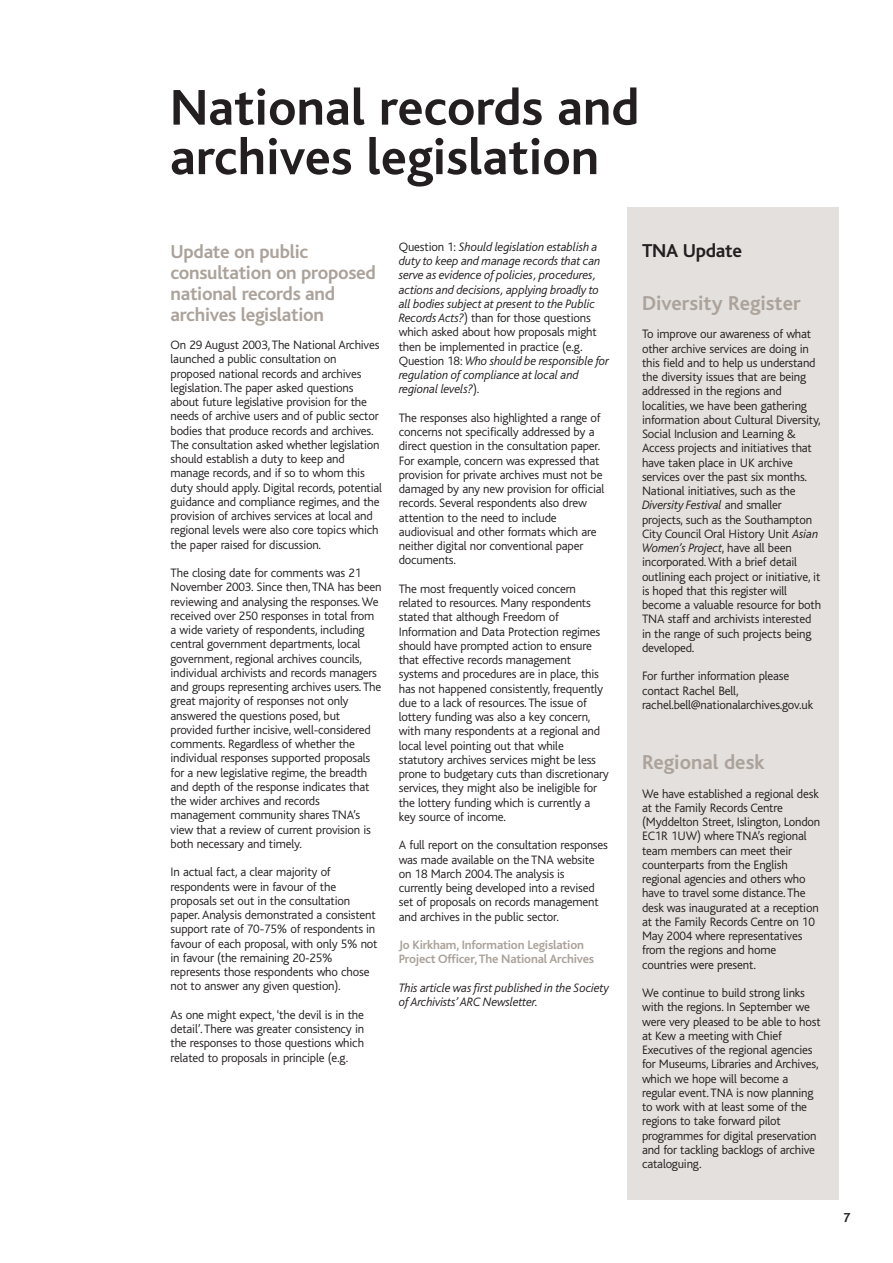
<style>
.page{position:relative;width:893px;height:1263px;background:#fff}
.page>*{position:absolute;margin:0;border:0;box-sizing:border-box;transform-origin:0 0}
.t1{font:700 52.5px/49.5px "Bliss";color:#231f20}
.t2{font:700 21px "Bliss";color:#aba39b}
.t3{font:700 19.5px/21px "Bliss";letter-spacing:-.015em;color:#aba39b}
.t4{font:700 19.5px "Bliss";letter-spacing:-.015em;color:#231f20}
.t5{font:700 13.5px "Bliss";color:#231f20}
.t6{font:300 12.75px/14.2px "Bliss";letter-spacing:-.015em;color:#231f20}
.t7{font:italic 300 12.75px/14.2px "Bliss";letter-spacing:-.015em;color:#231f20}
.t8{font:700 12.75px/14.2px "Bliss";letter-spacing:-.015em;color:#aba39b}
.s1{font-style:normal}
.s2{font-style:italic}
</style>
<div class="page">
<div style="left:627px;top:207px;width:211px;height:992px;background:#e3e0dd"></div>
<h1 class="t1" style="left:170px;top:87px;width:471px">National records and archives legislation</h1>
<h3 class="t3" style="left:170px;top:242px;width:207px">Update on public consultation on proposed national records and archives legislation</h3>
<p class="t6" style="left:170px;top:339px;width:213px">On 29 August 2003,The National Archives launched a public consultation on proposed national records and archives legislation.The paper asked questions about future legislative provision for the needs of archive users and of public sector bodies that produce records and archives.<br>The consultation asked whether legislation should establish a duty to keep and manage records, and if so to whom this duty should apply. Digital records, potential guidance and compliance regimes, and the provision of archives services at local and regional levels were also core topics which the paper raised for discussion.</p>
<p class="t6" style="left:170px;top:567px;width:212px">The closing date for comments was 21<br>November 2003. Since then,TNA has been reviewing and analysing the responses. We received over 250 responses in total from a wide variety of respondents, including central government departments, local government, regional archives councils, individual archivists and records managers and groups representing archives users.The great majority of responses not only answered the questions posed, but provided further incisive, well-considered comments. Regardless of whether the individual responses supported proposals for a new legislative regime, the breadth and depth of the response indicates that the wider archives and records management community shares TNA’s view that a review of current provision is both necessary and timely.</p>
<p class="t6" style="left:170px;top:866px;width:208px">In actual fact, a clear majority of respondents were in favour of the proposals set out in the consultation paper. Analysis demonstrated a consistent support rate of 70-75% of respondents in favour of each proposal, with only 5% not in favour (the remaining 20-25% represents those respondents who chose not to answer any given question).</p>
<p class="t6" style="left:170px;top:1009px;width:195px;text-align:justify">As one might expect, ‘the devil is in the detail’.There was greater consistency in the responses to those questions which related to proposals in principle (e.g.</p>
<p class="t7" style="left:399px;top:241px;width:212px"><span class="s1">Question 1:</span> Should legislation establish a duty to keep and manage records that can serve as evidence of policies, procedures, actions and decisions, applying broadly to all bodies subject at present to the Public Records Acts?<span class="s1">) than for those questions which asked about how proposals might then be implemented in practice (e.g.<br>Question 18:</span> Who should be responsible for regulation of compliance at local and regional levels?<span class="s1">).</span></p>
<p class="t6" style="left:399px;top:412px;width:207px">The responses also highlighted a range of concerns not specifically addressed by a direct question in the consultation paper.<br>For example, concern was expressed that provision for private archives must not be damaged by any new provision for official records. Several respondents also drew attention to the need to include audiovisual and other formats which are neither digital nor conventional paper documents.</p>
<p class="t6" style="left:399px;top:583px;width:212px">The most frequently voiced concern related to resources. Many respondents stated that although Freedom of Information and Data Protection regimes should have prompted action to ensure that effective records management systems and procedures are in place, this has not happened consistently, frequently due to a lack of resources.The issue of lottery funding was also a key concern, with many respondents at a regional and local level pointing out that while statutory archives services might be less prone to budgetary cuts than discretionary services, they might also be ineligible for the lottery funding which is currently a key source of income.</p>
<p class="t6" style="left:399px;top:839px;width:211px">A full report on the consultation responses was made available on the TNA website on 18 March 2004.The analysis is currently being developed into a revised set of proposals on records management and archives in the public sector.</p>
<p class="t8" style="left:399px;top:939px;width:197px">Jo Kirkham, Information Legislation<br>Project Officer,The National Archives</p>
<p class="t7" style="left:399px;top:982px;width:212px">This article was first published in the Society of Archivists’ ARC Newsletter.</p>
<h3 class="t4" style="left:642px;top:243px;width:101px">TNA Update</h3>
<h2 class="t2" style="left:642px;top:295px;width:160px">Diversity Register</h2>
<p class="t6" style="left:642px;top:328px;width:181px">To improve our awareness of what other archive services are doing in this field and to help us understand the diversity issues that are being addressed in the regions and localities, we have been gathering information about Cultural Diversity, Social Inclusion and Learning &amp; Access projects and initiatives that have taken place in UK archive services over the past six months.<br>National initiatives, such as the <span class="s2">Diversity Festival</span> and smaller projects, such as the Southampton City Council Oral History Unit <span class="s2">Asian Women’s Project</span>, have all been incorporated. With a brief detail outlining each project or initiative, it is hoped that this register will become a valuable resource for both TNA staff and archivists interested in the range of such projects being developed.</p>
<p class="t6" style="left:642px;top:670px;width:173px">For further information please contact Rachel Bell, rachel.bell@nationalarchives.gov.uk</p>
<h2 class="t2" style="left:642px;top:754px;width:124px">Regional desk</h2>
<p class="t6" style="left:642px;top:788px;width:180px">We have established a regional desk at the Family Records Centre (Myddelton Street, Islington, London<br>EC1R 1UW) where TNA’s regional team members can meet their counterparts from the English regional agencies and others who have to travel some distance.The desk was inaugurated at a reception at the Family Records Centre on 10<br>May 2004 where representatives from the regions and home countries were present.</p>
<p class="t6" style="left:642px;top:987px;width:180px">We continue to build strong links with the regions. In September we were very pleased to be able to host at Kew a meeting with Chief<br>Executives of the regional agencies for Museums, Libraries and Archives, which we hope will become a regular event.TNA is now planning to work with at least some of the regions to take forward pilot programmes for digital preservation and for tackling backlogs of archive cataloguing.</p>
<p class="t5" style="left:843px;top:1212px;width:9px">7</p>
</div>
